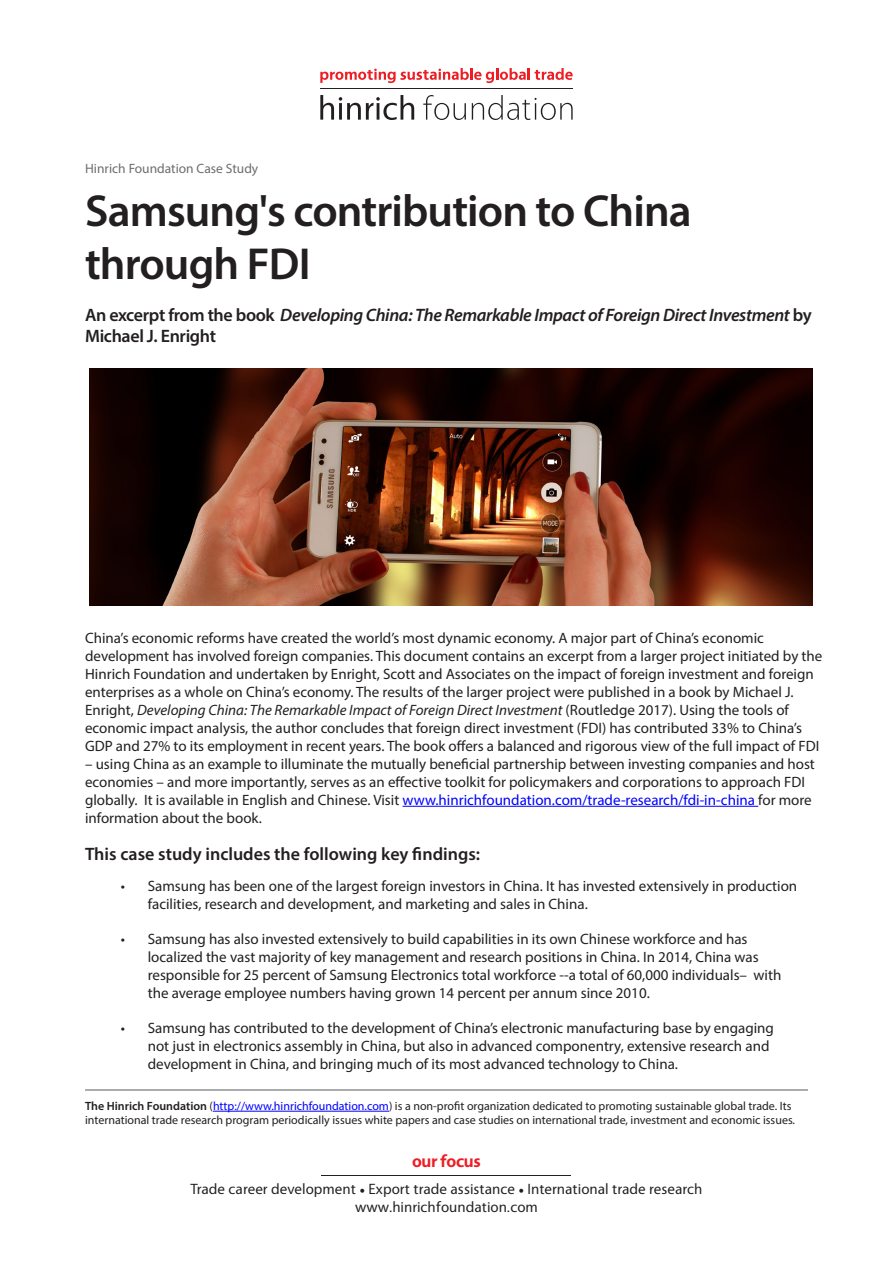
<style>
.page{position:relative;width:893px;height:1263px;background:#fff}
.page>*{position:absolute;margin:0;border:0;box-sizing:border-box;transform-origin:0 0}
.t1{font:600 45px/52.5px "Myriad Pro";letter-spacing:-.02em;color:#231f20}
.t2{font:italic 600 18px/21px "Myriad Pro";letter-spacing:-.02em;color:#231f20}
.t3{font:600 18px "Myriad Pro";color:#231f20}
.t4{font:700 17.55px "Vegur";letter-spacing:-.02em;color:#ee1d23}
.t5{font:15px/18px "Myriad Pro";color:#231f20}
.t6{font:15px/18px "Vegur";color:#231f20;text-align:center}
.t7{font:13.5px "Myriad Pro";color:#6c6d70}
.t8{font:12px/14.4px "Myriad Pro";color:#231f20}
.s1{font-style:normal}
.s2{font-style:italic}
.s3{color:#00f}
.s4{font-weight:600}
.s5{font-family:"Minion Pro"}
</style>
<div class="page">
<hr style="left:322px;top:1175px;width:249px;height:1px;background:#231f20">
<svg style="left:320px;top:95px;width:94px;height:25px"></svg>
<svg style="left:423px;top:95px;width:43px;height:25px"></svg>
<svg style="left:472px;top:95px;width:101px;height:25px"></svg>
<svg style="left:320px;top:68px;width:253px;height:15px"></svg>
<hr style="left:320px;top:88px;width:253px;height:1px;background:#231f20">
<hr style="left:85px;top:1089px;width:723px;height:1px;background:#57585a">
<hr style="left:213px;top:1111px;width:176px;height:1px;background:#00f">
<hr style="left:403px;top:806px;width:355px;height:1px;background:#00f">
<img style="left:89px;top:369px;width:723px;height:236px">
<p class="t7" style="left:85px;top:160px;width:175px">Hinrich Foundation Case Study</p>
<p class="t1" style="left:85px;top:184px;width:608px">Samsung's contribution to China through FDI</p>
<p class="t2" style="left:85px;top:304px;width:728px"><span class="s1">An excerpt from the book</span> Developing China: The Remarkable Impact of Foreign Direct Investment <span class="s1">by<br>Michael J. Enright</span></p>
<p class="t5" style="left:85px;top:628px;width:739px">China’s economic reforms have created the world’s most dynamic economy. A major part of China’s economic development has involved foreign companies. This document contains an excerpt from a larger project initiated by the Hinrich Foundation and undertaken by Enright, Scott and Associates on the impact of foreign investment and foreign enterprises as a whole on China’s economy. The results of the larger project were published in a book by Michael J.<br>Enright, <span class="s2">Developing China: The Remarkable Impact of Foreign Direct Investment</span> (Routledge 2017). Using the tools of economic impact analysis, the author concludes that foreign direct investment (FDI) has contributed 33% to China’s GDP and 27% to its employment in recent years. The book offers a balanced and rigorous view of the full impact of FDI</p>
<p class="t5" style="left:85px;top:754px;width:731px">– using China as an example to illuminate the mutually beneficial partnership between investing companies and host economies – and more importantly, serves as an effective toolkit for policymakers and corporations to approach FDI globally. It is available in English and Chinese. Visit <span class="s3">www.hinrichfoundation.com/trade-research/fdi-in-china</span> for more information about the book.</p>
<p class="t3" style="left:85px;top:843px;width:397px">This case study includes the following key findings:</p>
<p class="t5" style="left:148px;top:877px;width:651px;text-indent:-27px">• Samsung has been one of the largest foreign investors in China. It has invested extensively in production facilities, research and development, and marketing and sales in China.</p>
<p class="t5" style="left:148px;top:930px;width:635px;text-indent:-27px">• Samsung has also invested extensively to build capabilities in its own Chinese workforce and has localized the vast majority of key management and research positions in China. In 2014, China was responsible for 25 percent of Samsung Electronics total workforce --a total of 60,000 individuals– with the average employee numbers having grown 14 percent per annum since 2010.</p>
<p class="t5" style="left:148px;top:1019px;width:628px;text-indent:-27px">• Samsung has contributed to the development of China’s electronic manufacturing base by engaging not just in electronics assembly in China, but also in advanced componentry, extensive research and development in China, and bringing much of its most advanced technology to China.</p>
<p class="t8" style="left:85px;top:1098px;width:712px"><span class="s4">The Hinrich Foundation</span> (<span class="s3">http://www.hinrichfoundation.com</span>) is a non-profit organization dedicated to promoting sustainable global trade. Its international trade research program periodically issues white papers and case studies on international trade, investment and economic issues.</p>
<p class="t4" style="left:412px;top:1152px;width:70px">our focus</p>
<p class="t6" style="left:191px;top:1180px;width:513px">Trade career development <span class="s5">•</span> Export trade assistance <span class="s5">•</span> International trade research www.hinrichfoundation.com</p>
</div>
